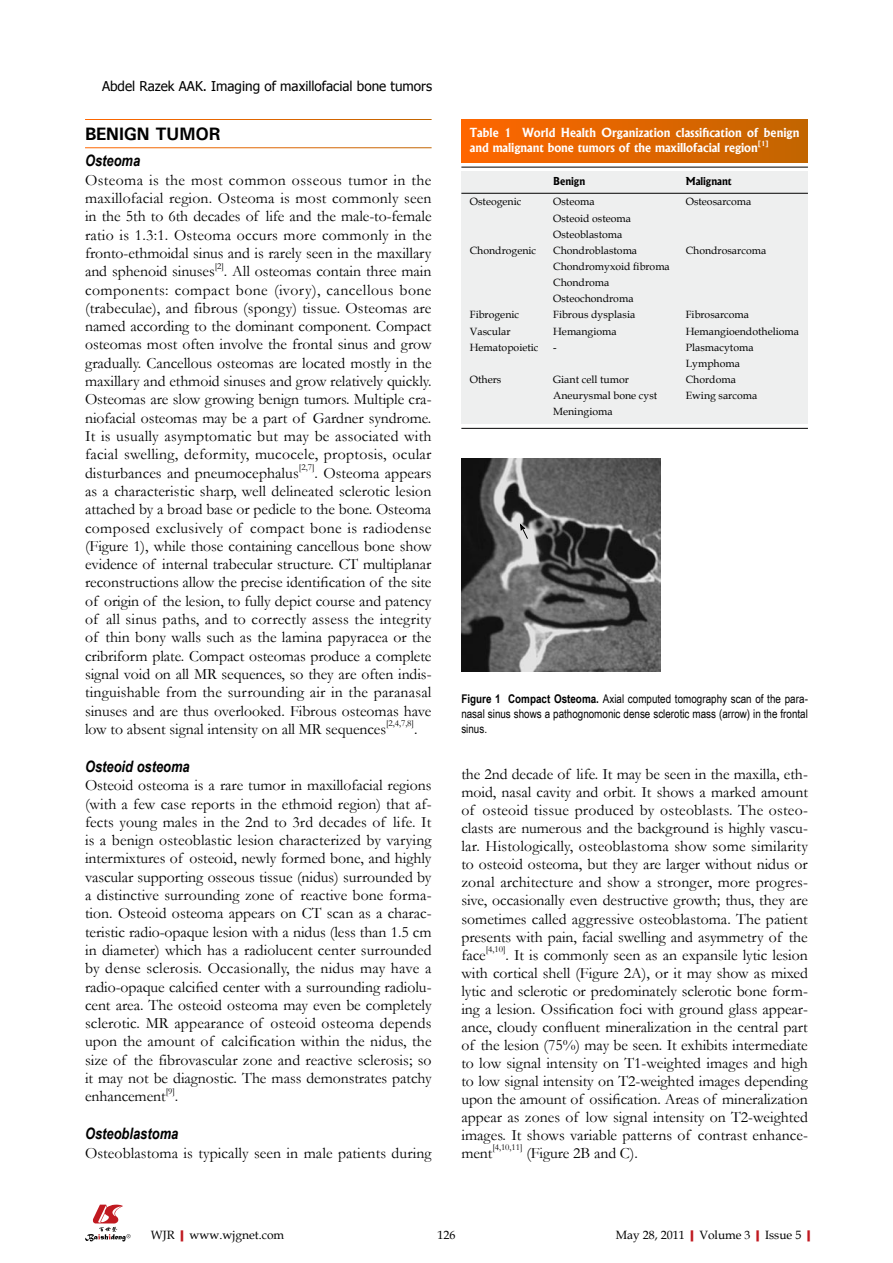
<style>
.page{position:relative;width:893px;height:1263px;background:#fff}
.page>*{position:absolute;margin:0;border:0;box-sizing:border-box;transform-origin:0 0}
.t1{font:700 18px "Univers";letter-spacing:-.01em;color:#000}
.t2{font:15.75px/18.3px "Garamond";letter-spacing:-.005em;color:#000;text-align:justify}
.t3{font:italic 700 15.75px "Arial Narrow";color:#000}
.t4{font:13.5px "Tahoma";color:#000}
.t5{font:12px/15px "Arial Narrow";color:#000;text-align:justify}
.t6{font:700 12px/15px "Albertus";letter-spacing:.005em;color:#fff}
.t7{font:12px "Book Antiqua";color:#000}
.t8{font:10.5px/16.2px "Book Antiqua";color:#000}
.t9{font:700 10.5px "Albertus";color:#000}
.t10{font:9.15px "Garamond";color:#000}
.t11{font:700 7.05px "Albertus";color:#fff}
.s1{font-weight:700}
.s2{font-weight:700;color:#c01920}
</style>
<div class="page">
<svg style="left:85px;top:1204px;width:46px;height:37px"></svg>
<div style="left:461px;top:119px;width:347px;height:44px;background:linear-gradient(to right,#f60,#c26500)"></div>
<div style="left:461px;top:171px;width:347px;height:253px;background:#eeefef"></div>
<hr style="left:461px;top:167px;width:347px;height:1px;background:#000">
<hr style="left:461px;top:193px;width:347px;height:1px;background:#000">
<hr style="left:461px;top:428px;width:347px;height:1px;background:#000">
<img style="left:461px;top:458px;width:200px;height:213px">
<svg style="left:520px;top:524px;width:8px;height:15px"></svg>
<p class="t4" style="left:102px;top:77px;width:332px">Abdel Razek AAK. Imaging of maxillofacial bone tumors</p>
<p class="t1" style="left:85px;top:122px;width:137px">BENIGN TUMOR</p>
<p class="t3" style="left:85px;top:149px;width:57px">Osteoma</p>
<p class="t2" style="left:85px;top:170px;width:348px">Osteoma is the most common osseous tumor in the maxillofacial region. Osteoma is most commonly seen in the 5th to 6th decades of life and the male-to-female ratio is 1.3:1. Osteoma occurs more commonly in the fronto-ethmoidal sinus and is rarely seen in the maxillary and sphenoid sinuses</p>
<p class="t10" style="left:215px;top:260px;width:11px">[2]</p>
<p class="t2" style="left:85px;top:262px;width:348px;text-indent:139px">. All osteomas contain three main components: compact bone (ivory), cancellous bone (trabeculae), and fibrous (spongy) tissue. Osteomas are named according to the dominant component. Compact osteomas most often involve the frontal sinus and grow gradually. Cancellous osteomas are located mostly in the maxillary and ethmoid sinuses and grow relatively quickly.<br>Osteomas are slow growing benign tumors. Multiple cra&shy;niofacial osteomas may be a part of Gardner syndrome.<br>It is usually asymptomatic but may be associated with facial swelling, deformity, mucocele, proptosis, ocular disturbances and pneumocephalus</p>
<p class="t10" style="left:299px;top:461px;width:17px">[2,7]</p>
<p class="t2" style="left:85px;top:463px;width:348px;text-indent:230px">. Osteoma appears as a characteristic sharp, well delineated sclerotic lesion attached by a broad base or pedicle to the bone. Osteoma composed exclusively of compact bone is radiodense (Figure 1), while those containing cancellous bone show evidence of internal trabecular structure. CT multiplanar reconstructions allow the precise identification of the site of origin of the lesion, to fully depict course and patency of all sinus paths, and to correctly assess the integrity of thin bony walls such as the lamina papyracea or the cribriform plate. Compact osteomas produce a complete signal void on all MR sequences, so they are often indis&shy;tinguishable from the surrounding air in the paranasal sinuses and are thus overlooked. Fibrous osteomas have low to absent signal intensity on all MR sequences</p>
<p class="t10" style="left:386px;top:717px;width:29px">[2,4,7,8]</p>
<p class="t2" style="left:414px;top:719px;width:5px">.</p>
<p class="t3" style="left:85px;top:754px;width:106px">Osteoid osteoma</p>
<p class="t2" style="left:85px;top:776px;width:348px">Osteoid osteoma is a rare tumor in maxillofacial regions (with a few case reports in the ethmoid region) that af&shy;fects young males in the 2nd to 3rd decades of life. It is a benign osteoblastic lesion characterized by varying intermixtures of osteoid, newly formed bone, and highly vascular supporting osseous tissue (nidus) surrounded by a distinctive surrounding zone of reactive bone forma&shy;tion. Osteoid osteoma appears on CT scan as a charac&shy;teristic radio-opaque lesion with a nidus (less than 1.5 cm in diameter) which has a radiolucent center surrounded by dense sclerosis. Occasionally, the nidus may have a radio-opaque calcified center with a surrounding radiolu&shy;cent area. The osteoid osteoma may even be completely sclerotic. MR appearance of osteoid osteoma depends upon the amount of calcification within the nidus, the size of the fibrovascular zone and reactive sclerosis; so it may not be diagnostic. The mass demonstrates patchy enhancement</p>
<p class="t10" style="left:166px;top:1085px;width:11px">[9]</p>
<p class="t2" style="left:175px;top:1087px;width:5px">.</p>
<p class="t3" style="left:85px;top:1122px;width:95px">Osteoblastoma</p>
<p class="t2" style="left:85px;top:1143px;width:348px">Osteoblastoma is typically seen in male patients during</p>
<p class="t6" style="left:470px;top:125px;width:331px">Table 1 World Health Organization classification of benign and malignant bone tumors of the maxillofacial region</p>
<p class="t11" style="left:758px;top:139px;width:12px">[1]</p>
<p class="t9" style="left:553px;top:175px;width:33px">Benign</p>
<p class="t9" style="left:686px;top:175px;width:47px">Malignant</p>
<p class="t8" style="left:470px;top:193px;width:53px">Osteogenic</p>
<p class="t8" style="left:553px;top:193px;width:43px">Osteoma</p>
<p class="t8" style="left:686px;top:193px;width:67px">Osteosarcoma</p>
<p class="t8" style="left:553px;top:210px;width:79px">Osteoid osteoma<br>Osteoblastoma</p>
<p class="t8" style="left:470px;top:242px;width:68px">Chondrogenic</p>
<p class="t8" style="left:553px;top:242px;width:85px">Chondroblastoma</p>
<p class="t8" style="left:686px;top:242px;width:82px">Chondrosarcoma</p>
<p class="t8" style="left:553px;top:258px;width:118px">Chondromyxoid fibroma<br>Chondroma<br>Osteochondroma</p>
<p class="t8" style="left:470px;top:307px;width:51px">Fibrogenic</p>
<p class="t8" style="left:553px;top:307px;width:84px">Fibrous dysplasia</p>
<p class="t8" style="left:686px;top:307px;width:65px">Fibrosarcoma</p>
<p class="t8" style="left:470px;top:323px;width:42px">Vascular</p>
<p class="t8" style="left:553px;top:323px;width:65px">Hemangioma</p>
<p class="t8" style="left:686px;top:323px;width:115px">Hemangioendothelioma</p>
<p class="t8" style="left:470px;top:339px;width:70px">Hematopoietic</p>
<p class="t8" style="left:553px;top:339px;width:5px">-</p>
<p class="t8" style="left:686px;top:339px;width:69px">Plasmacytoma<br>Lymphoma</p>
<p class="t8" style="left:470px;top:371px;width:33px">Others</p>
<p class="t8" style="left:553px;top:371px;width:77px">Giant cell tumor</p>
<p class="t8" style="left:686px;top:371px;width:52px">Chordoma</p>
<p class="t8" style="left:553px;top:387px;width:105px">Aneurysmal bone cyst</p>
<p class="t8" style="left:686px;top:387px;width:73px">Ewing sarcoma</p>
<p class="t8" style="left:553px;top:403px;width:61px">Meningioma</p>
<p class="t5" style="left:461px;top:690px;width:348px"><span class="s1">Figure 1 Compact Osteoma.</span> Axial computed tomography scan of the para&shy;nasal sinus shows a pathognomonic dense sclerotic mass (arrow) in the frontal sinus.</p>
<p class="t2" style="left:461px;top:765px;width:348px">the 2nd decade of life. It may be seen in the maxilla, eth&shy;moid, nasal cavity and orbit. It shows a marked amount of osteoid tissue produced by osteoblasts. The osteo&shy;clasts are numerous and the background is highly vascu&shy;lar. Histologically, osteoblastoma show some similarity to osteoid osteoma, but they are larger without nidus or zonal architecture and show a stronger, more progres&shy;sive, occasionally even destructive growth; thus, they are sometimes called aggressive osteoblastoma. The patient presents with pain, facial swelling and asymmetry of the face</p>
<p class="t10" style="left:486px;top:943px;width:21px">[4,10]</p>
<p class="t2" style="left:461px;top:945px;width:348px;text-indent:44px">. It is commonly seen as an expansile lytic lesion with cortical shell (Figure 2A), or it may show as mixed lytic and sclerotic or predominately sclerotic bone form&shy;ing a lesion. Ossification foci with ground glass appear&shy;ance, cloudy confluent mineralization in the central part of the lesion (75%) may be seen. It exhibits intermediate to low signal intensity on T1-weighted images and high to low signal intensity on T2-weighted images depending upon the amount of ossification. Areas of mineralization appear as zones of low signal intensity on T2-weighted images. It shows variable patterns of contrast enhance&shy;ment</p>
<p class="t10" style="left:492px;top:1141px;width:32px">[4,10,11]</p>
<p class="t2" style="left:526px;top:1143px;width:113px">(Figure 2B and C).</p>
<p class="t7" style="left:151px;top:1226px;width:135px">WJR<span class="s2">|</span>www.wjgnet.com</p>
<p class="t7" style="left:437px;top:1226px;width:19px">126</p>
<p class="t7" style="left:616px;top:1226px;width:202px">May 28, 2011<span class="s2">|</span>Volume 3<span class="s2">|</span>Issue 5<span class="s2">|</span></p>
</div>
